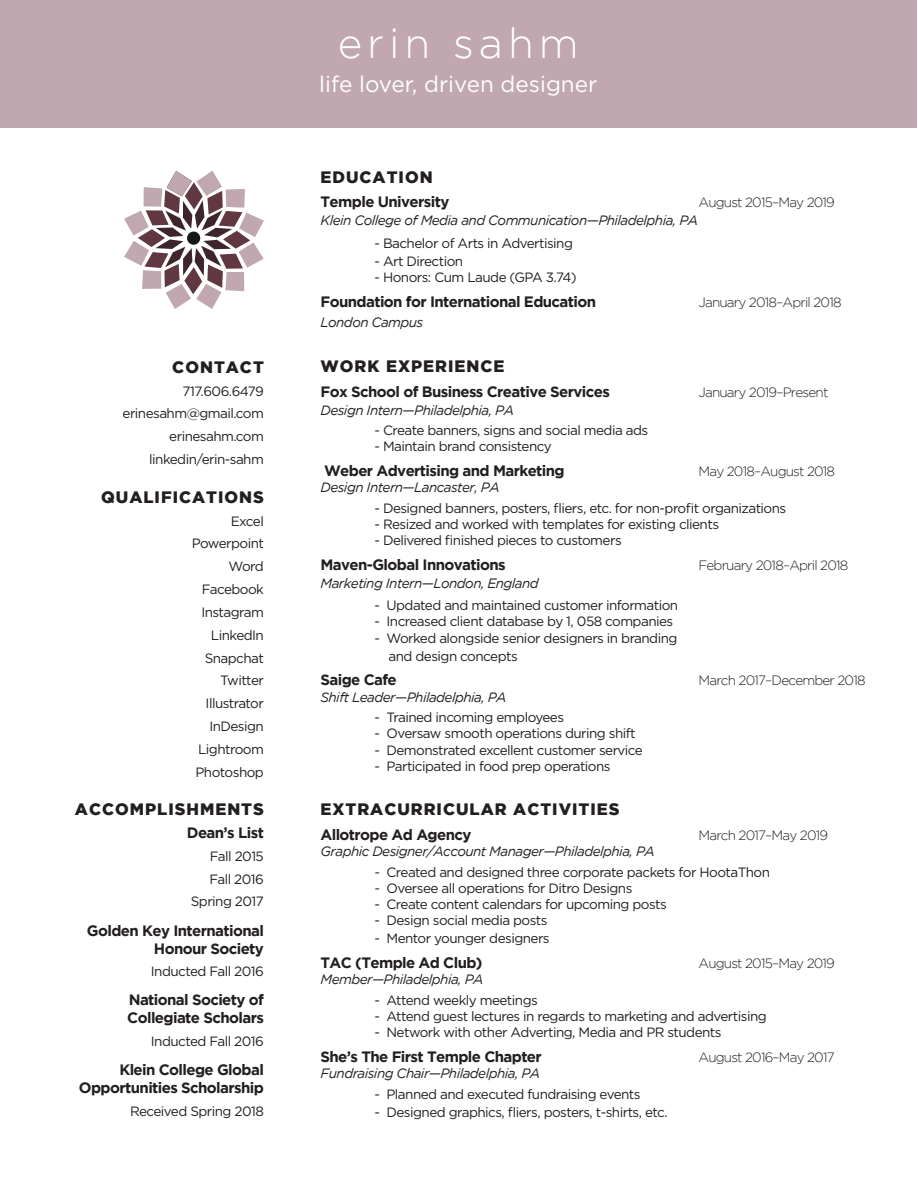
<style>
.page{position:relative;width:918px;height:1188px;background:#fff}
.page>*{position:absolute;margin:0;border:0;box-sizing:border-box;transform-origin:0 0}
.t1{font:300 42px "Gotham";letter-spacing:.12em;color:#fff}
.t2{font:22.5px "Gotham";color:#fff}
.t3{font:900 16.5px "Gotham";letter-spacing:.06em;color:#231f20}
.t4{font:700 15px/18px "Gotham";letter-spacing:-.04em;color:#231f20;text-align:right}
.t5{font:13.5px/22.8px "Gotham";letter-spacing:-.04em;color:#231f20;text-align:right}
.t6{font:italic 13.5px "Gotham";letter-spacing:-.04em;color:#231f20}
.t7{font:300 13.5px "Gotham";letter-spacing:-.06em;color:#231f20}
.s1{font-style:italic}
</style>
<div class="page">
<div style="left:1px;top:0;width:916px;height:127px;background:#c1a7af"></div>
<svg style="left:124px;top:171px;width:140px;height:138px"></svg>
<p class="t3" style="left:172px;top:357px;width:93px">CONTACT</p>
<p class="t5" style="left:123px;top:379px;width:143px">717.606.6479 erinesahm@gmail.com erinesahm.com linkedin/erin-sahm</p>
<p class="t3" style="left:101px;top:487px;width:164px">QUALIFICATIONS</p>
<p class="t5" style="left:192px;top:509px;width:74px">Excel<br>Powerpoint<br>Word<br>Facebook<br>Instagram<br>LinkedIn<br>Snapchat<br>Twitter<br>Illustrator<br>InDesign<br>Lightroom<br>Photoshop</p>
<p class="t3" style="left:75px;top:800px;width:191px">ACCOMPLISHMENTS</p>
<p class="t4" style="left:187px;top:823px;width:79px">Dean’s List</p>
<p class="t5" style="left:191px;top:844px;width:75px">Fall 2015<br>Fall 2016<br>Spring 2017</p>
<p class="t4" style="left:87px;top:921px;width:179px">Golden Key International<br>Honour Society</p>
<p class="t5" style="left:151px;top:960px;width:115px">Inducted Fall 2016</p>
<p class="t4" style="left:127px;top:991px;width:138px;text-align:left">National Society of<br>Collegiate Scholars</p>
<p class="t5" style="left:151px;top:1029px;width:115px">Inducted Fall 2016</p>
<p class="t4" style="left:79px;top:1060px;width:186px">Klein College Global<br>Opportunities Scholarship</p>
<p class="t5" style="left:130px;top:1099px;width:135px">Received Spring 2018</p>
<h1 class="t1" style="left:338px;top:20px;width:243px">erin sahm</h1>
<h2 class="t2" style="left:319px;top:70px;width:279px">life lover, driven designer</h2>
<p class="t3" style="left:321px;top:167px;width:114px">EDUCATION</p>
<p class="t4" style="left:321px;top:193px;width:130px">Temple University</p>
<p class="t7" style="left:699px;top:195px;width:138px">August 2015–May 2019</p>
<p class="t6" style="left:321px;top:213px;width:379px">Klein College of Media and Communication—Philadelphia, PA</p>
<p class="t5" style="left:375px;top:231px;width:200px">- Bachelor of Arts in Advertising</p>
<p class="t5" style="left:375px;top:249px;width:90px">- Art Direction</p>
<p class="t5" style="left:375px;top:265px;width:204px">- Honors: Cum Laude (GPA 3.74)</p>
<p class="t4" style="left:321px;top:292px;width:277px">Foundation for International Education</p>
<p class="t7" style="left:699px;top:295px;width:145px">January 2018–April 2018</p>
<p class="t6" style="left:321px;top:315px;width:104px">London Campus</p>
<p class="t3" style="left:321px;top:356px;width:185px">WORK EXPERIENCE</p>
<p class="t4" style="left:321px;top:382px;width:291px">Fox School of Business Creative Services</p>
<p class="t7" style="left:699px;top:384px;width:131px">January 2019–Present</p>
<p class="t6" style="left:321px;top:402px;width:195px">Design Intern—Philadelphia, PA</p>
<p class="t5" style="left:375px;top:419px;width:275px">- Create banners, signs and social media ads</p>
<p class="t5" style="left:375px;top:435px;width:179px">- Maintain brand consistency</p>
<p class="t4" style="left:324px;top:461px;width:242px">Weber Advertising and Marketing</p>
<p class="t7" style="left:699px;top:464px;width:138px">May 2018–August 2018</p>
<p class="t6" style="left:321px;top:480px;width:181px">Design Intern—Lancaster, PA</p>
<p class="t5" style="left:375px;top:496px;width:413px">- Designed banners, posters, fliers, etc. for non-profit organizations</p>
<p class="t5" style="left:375px;top:513px;width:346px">- Resized and worked with templates for existing clients</p>
<p class="t5" style="left:375px;top:529px;width:249px">- Delivered finished pieces to customers</p>
<p class="t4" style="left:321px;top:555px;width:187px">Maven-Global Innovations</p>
<p class="t7" style="left:699px;top:558px;width:151px">February 2018–April 2018</p>
<p class="t6" style="left:321px;top:576px;width:220px">Marketing Intern—London, England</p>
<p class="t5" style="left:375px;top:594px;width:305px">- Updated and maintained customer information</p>
<p class="t5" style="left:375px;top:610px;width:300px">- Increased client database by 1, 058 companies</p>
<p class="t5" style="left:389px;top:629px;width:290px;line-height:18px;text-align:left;text-indent:-14px">- Worked alongside senior designers in branding and design concepts</p>
<p class="t4" style="left:321px;top:671px;width:78px">Saige Cafe</p>
<p class="t7" style="left:699px;top:673px;width:169px">March 2017–December 2018</p>
<p class="t6" style="left:321px;top:689px;width:188px">Shift Leader—Philadelphia, PA</p>
<p class="t5" style="left:375px;top:706px;width:191px">- Trained incoming employees</p>
<p class="t5" style="left:375px;top:722px;width:263px">- Oversaw smooth operations during shift</p>
<p class="t5" style="left:375px;top:738px;width:270px">- Demonstrated excellent customer service</p>
<p class="t5" style="left:375px;top:754px;width:238px">- Participated in food prep operations</p>
<p class="t3" style="left:321px;top:800px;width:301px">EXTRACURRICULAR ACTIVITIES</p>
<p class="t4" style="left:321px;top:825px;width:152px">Allotrope Ad Agency</p>
<p class="t7" style="left:699px;top:828px;width:131px">March 2017–May 2019</p>
<p class="t6" style="left:321px;top:844px;width:336px">Graphic Designer/Account Manager—Philadelphia, PA</p>
<p class="t5" style="left:375px;top:860px;width:397px"><span class="s1">-</span> Created and designed three corporate packets for HootaThon</p>
<p class="t5" style="left:375px;top:877px;width:259px"><span class="s1">-</span> Oversee all operations for Ditro Designs</p>
<p class="t5" style="left:375px;top:893px;width:294px">- Create content calendars for upcoming posts</p>
<p class="t5" style="left:375px;top:909px;width:174px">- Design social media posts</p>
<p class="t5" style="left:375px;top:927px;width:177px">- Mentor younger designers</p>
<p class="t4" style="left:321px;top:954px;width:164px">TAC (Temple Ad Club)</p>
<p class="t7" style="left:699px;top:956px;width:138px">August 2015–May 2019</p>
<p class="t6" style="left:321px;top:972px;width:164px">Member—Philadelphia, PA</p>
<p class="t5" style="left:375px;top:988px;width:165px">- Attend weekly meetings</p>
<p class="t5" style="left:375px;top:1005px;width:394px">- Attend guest lectures in regards to marketing and advertising</p>
<p class="t5" style="left:375px;top:1021px;width:349px">- Network with other Adverting, Media and PR students</p>
<p class="t4" style="left:321px;top:1047px;width:223px">She’s The First Temple Chapter</p>
<p class="t7" style="left:699px;top:1050px;width:138px">August 2016–May 2017</p>
<p class="t6" style="left:321px;top:1066px;width:221px">Fundraising Chair—Philadelphia, PA</p>
<p class="t5" style="left:375px;top:1082px;width:268px">- Planned and executed fundraising events</p>
<p class="t5" style="left:375px;top:1100px;width:295px">- Designed graphics, fliers, posters, t-shirts, etc.</p>
</div>
